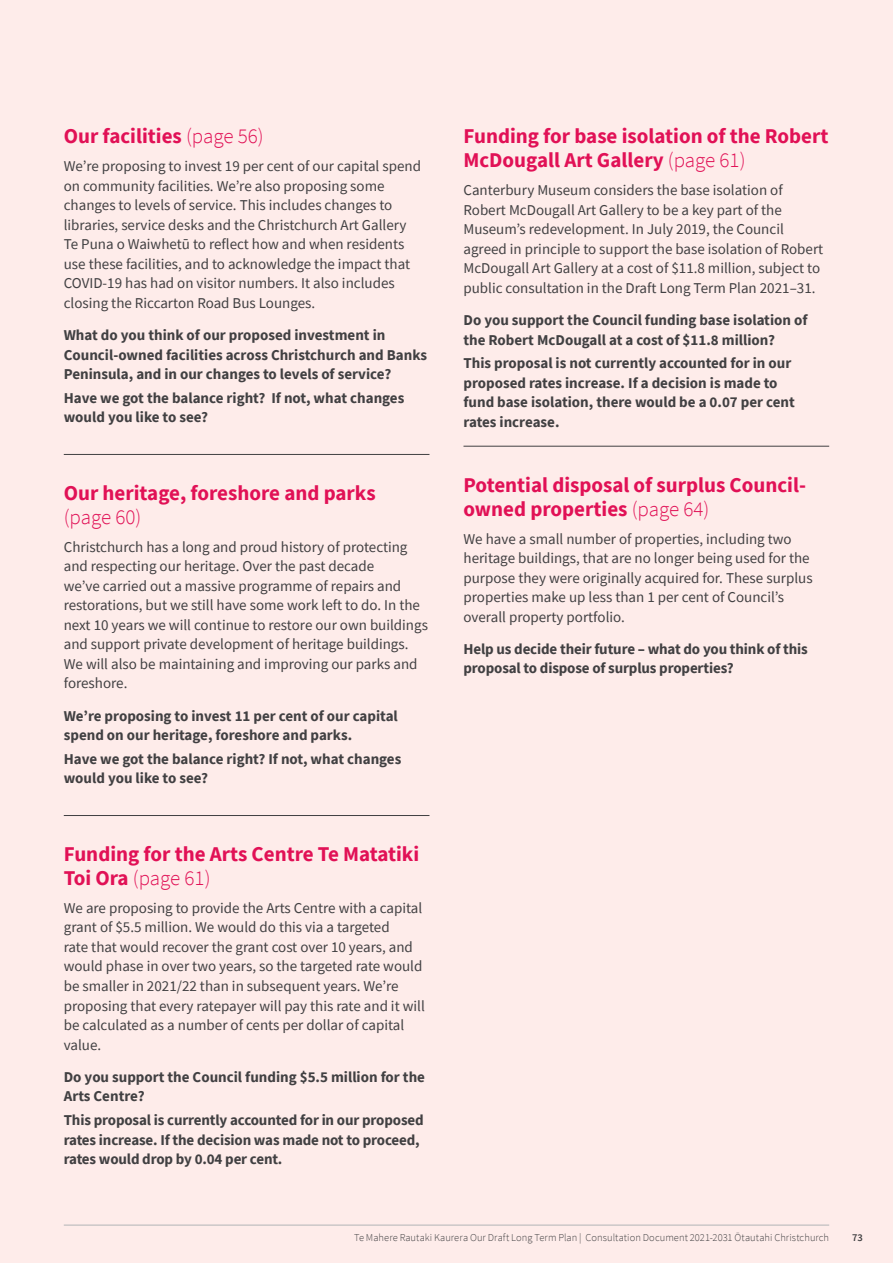
<style>
.page{position:relative;width:893px;height:1263px;background:#feecea}
.page>*{position:absolute;margin:0;border:0;box-sizing:border-box;transform-origin:0 0}
.t1{font:700 21px/24px "Source Sans Pro";color:#e11156}
.t2{font:300 21px "Source Sans Pro";letter-spacing:-.005em;color:#e11156}
.t3{font:15px/19.5px "Source Sans Pro";color:#414042}
.t4{font:700 15px/19.5px "Source Sans Pro";color:#414042}
.t5{font:300 10.5px "Source Sans Pro";letter-spacing:.005em;color:#414042}
.t6{font:600 10.5px "Source Sans Pro";color:#414042}
.s1{font-weight:300}
</style>
<div class="page">
<hr style="left:64px;top:454px;width:365px;height:1px;background:#414042">
<hr style="left:64px;top:815px;width:365px;height:1px;background:#414042">
<hr style="left:463px;top:446px;width:366px;height:1px;background:#414042">
<hr style="left:64px;top:1225px;width:765px;height:1px;background:#b1b4b6">
<h1 class="t1" style="left:64px;top:124px;width:201px">Our facilities <span class="s1">(page 56)</span></h1>
<p class="t3" style="left:64px;top:156px;width:359px">We’re proposing to invest 19 per cent of our capital spend on community facilities. We’re also proposing some changes to levels of service. This includes changes to libraries, service desks and the Christchurch Art Gallery Te Puna o Waiwhetū to reflect how and when residents use these facilities, and to acknowledge the impact that COVID-19 has had on visitor numbers. It also includes closing the Riccarton Road Bus Lounges.</p>
<p class="t4" style="left:64px;top:325px;width:365px">What do you think of our proposed investment in<br>Council-owned facilities across Christchurch and Banks<br>Peninsula, and in our changes to levels of service?</p>
<p class="t4" style="left:64px;top:388px;width:342px">Have we got the balance right? If not, what changes would you like to see?</p>
<h1 class="t1" style="left:64px;top:481px;width:313px">Our heritage, foreshore and parks</h1>
<h1 class="t2" style="left:64px;top:504px;width:79px">(page 60)</h1>
<p class="t3" style="left:64px;top:537px;width:366px">Christchurch has a long and proud history of protecting and respecting our heritage. Over the past decade<br>we’ve carried out a massive programme of repairs and restorations, but we still have some work left to do. In the next 10 years we will continue to restore our own buildings and support private development of heritage buildings.<br>We will also be maintaining and improving our parks and foreshore.</p>
<p class="t4" style="left:64px;top:706px;width:336px">We’re proposing to invest 11 per cent of our capital spend on our heritage, foreshore and parks.</p>
<p class="t4" style="left:64px;top:749px;width:339px">Have we got the balance right? If not, what changes would you like to see?</p>
<h1 class="t1" style="left:64px;top:842px;width:357px">Funding for the Arts Centre Te Matatiki<br>Toi Ora <span class="s1">(page 61)</span></h1>
<p class="t3" style="left:64px;top:898px;width:363px">We are proposing to provide the Arts Centre with a capital grant of $5.5 million. We would do this via a targeted<br>rate that would recover the grant cost over 10 years, and would phase in over two years, so the targeted rate would be smaller in 2021/22 than in subsequent years. We’re proposing that every ratepayer will pay this rate and it will be calculated as a number of cents per dollar of capital value.</p>
<p class="t4" style="left:64px;top:1067px;width:363px">Do you support the Council funding $5.5 million for the<br>Arts Centre?</p>
<p class="t4" style="left:64px;top:1110px;width:361px">This proposal is currently accounted for in our proposed rates increase. If the decision was made not to proceed, rates would drop by 0.04 per cent.</p>
<h1 class="t1" style="left:463px;top:124px;width:367px">Funding for base isolation of the Robert<br>McDougall Art Gallery <span class="s1">(page 61)</span></h1>
<p class="t3" style="left:463px;top:180px;width:361px">Canterbury Museum considers the base isolation of Robert McDougall Art Gallery to be a key part of the Museum’s redevelopment. In July 2019, the Council agreed in principle to support the base isolation of Robert McDougall Art Gallery at a cost of $11.8 million, subject to public consultation in the Draft Long Term Plan 2021–31.</p>
<p class="t4" style="left:463px;top:310px;width:345px">Do you support the Council funding base isolation of the Robert McDougall at a cost of $11.8 million?</p>
<p class="t4" style="left:463px;top:353px;width:333px">This proposal is not currently accounted for in our proposed rates increase. If a decision is made to fund base isolation, there would be a 0.07 per cent rates increase.</p>
<h1 class="t1" style="left:463px;top:472px;width:344px">Potential disposal of surplus Council&shy;owned properties <span class="s1">(page 64)</span></h1>
<p class="t3" style="left:463px;top:529px;width:351px">We have a small number of properties, including two heritage buildings, that are no longer being used for the purpose they were originally acquired for. These surplus properties make up less than 1 per cent of Council’s overall property portfolio.</p>
<p class="t4" style="left:463px;top:639px;width:346px">Help us decide their future – what do you think of this proposal to dispose of surplus properties?</p>
<p class="t5" style="left:354px;top:1231px;width:476px">Te Mahere Rautaki Kaurera Our Draft Long Term Plan | Consultation Document 2021-2031 Ōtautahi Christchurch</p>
<p class="t6" style="left:852px;top:1231px;width:12px">73</p>
</div>
